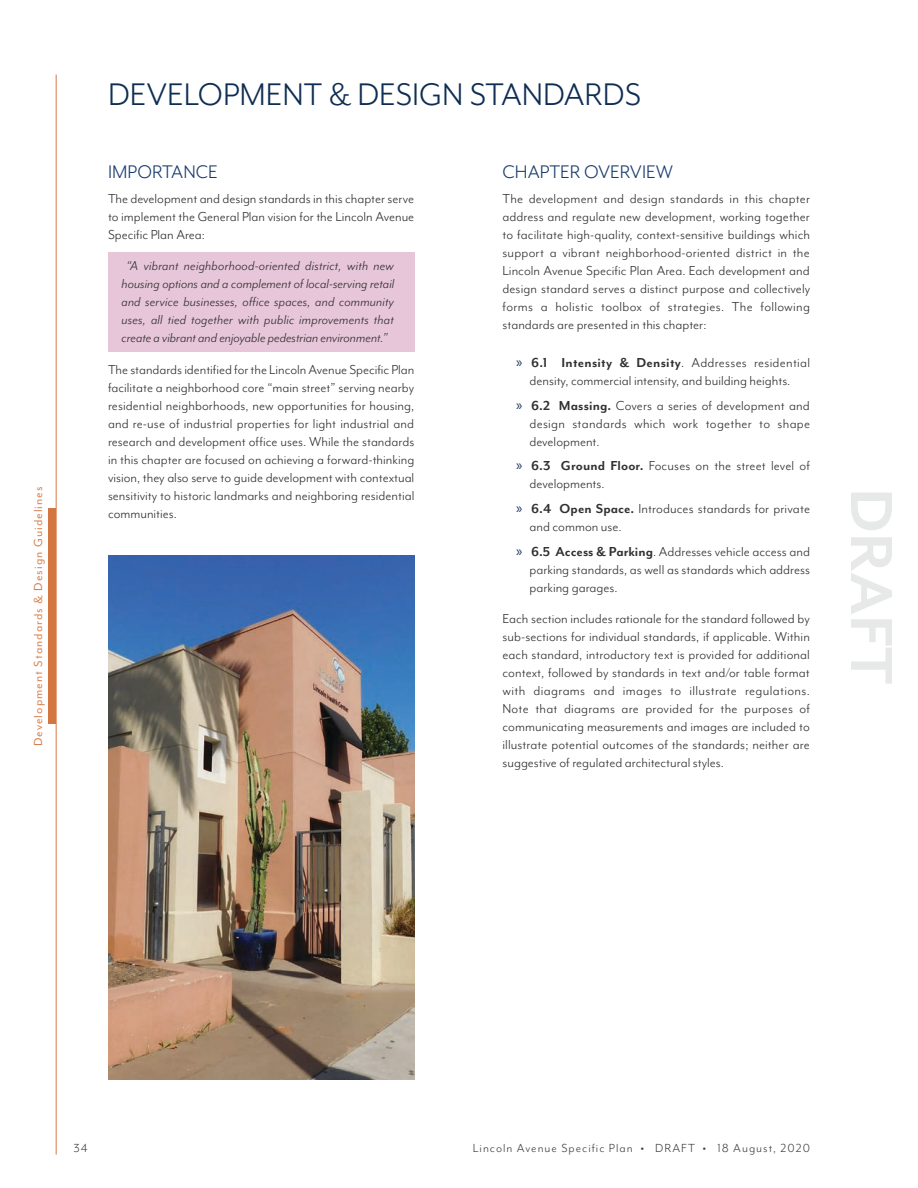
<style>
.page{position:relative;width:918px;height:1188px;background:#fff}
.page>*{position:absolute;margin:0;border:0;box-sizing:border-box;transform-origin:0 0}
.t1{font:700 68.25px "Mr Eaves Mod OT";color:#e7e8e8}
.HEADER_1{font:36px "Mr Eaves Mod OT";color:#0e2d53}
.SUBHEADER{font:21px "Mr Eaves Mod OT";color:#193c6b}
.Body{font:15px/18px "Mr Eaves Mod OT";color:#323031;text-align:justify}
.Body-2{font:italic 15px/18px "Mr Eaves Mod OT";letter-spacing:.01em;color:#323031;text-align:center}
.t2{font:13.5px "Mr Eaves Mod OT";letter-spacing:.075em;color:#414142}
.t3{font:13.5px "Mr Eaves Mod OT";letter-spacing:.075em;color:#d88150}
.s1{font-family:"Myriad Pro";color:#1a3358}
.s2{font-weight:700}
</style>
<div class="page">
<hr style="left:56px;top:75px;width:1px;height:1080px;background:#d47640">
<div style="left:49px;top:509px;width:7px;height:215px;background:#d47640"></div>
<div style="left:108px;top:253px;width:306px;height:99px;background:#e7c6d9"></div>
<img style="left:108px;top:556px;width:306px;height:524px">
<p class="t3" style="left:31px;top:746px;width:261px;rotate:-90deg">Development Standards &amp; Design Guidelines</p>
<p class="HEADER_1" style="left:108px;top:75px;width:535px">DEVELOPMENT &amp; DESIGN STANDARDS</p>
<p class="SUBHEADER" style="left:108px;top:160px;width:111px">IMPORTANCE</p>
<p class="Body" style="left:108px;top:189px;width:308px">The development and design standards in this chapter serve to implement the General Plan vision for the Lincoln Avenue Specific Plan Area:</p>
<p class="Body-2" style="left:122px;top:257px;width:274px">“A vibrant neighborhood-oriented district, with new housing options and a complement of local-serving retail and service businesses, office spaces, and community uses, all tied together with public improvements that create a vibrant and enjoyable pedestrian environment.”</p>
<p class="Body" style="left:108px;top:360px;width:308px">The standards identified for the Lincoln Avenue Specific Plan facilitate a neighborhood core “main street” serving nearby residential neighborhoods, new opportunities for housing, and re-use of industrial properties for light industrial and research and development office uses. While the standards in this chapter are focused on achieving a forward-thinking vision, they also serve to guide development with contextual sensitivity to historic landmarks and neighboring residential communities.</p>
<p class="SUBHEADER" style="left:503px;top:160px;width:172px">CHAPTER OVERVIEW</p>
<p class="Body" style="left:503px;top:189px;width:309px">The development and design standards in this chapter address and regulate new development, working together to facilitate high-quality, context-sensitive buildings which support a vibrant neighborhood-oriented district in the Lincoln Avenue Specific Plan Area. Each development and design standard serves a distinct purpose and collectively forms a holistic toolbox of strategies. The following standards are presented in this chapter:</p>
<p class="Body" style="left:516px;top:354px;width:296px;text-align:center"><span class="s1">»</span> <span class="s2">6.1 Intensity &amp; Density</span>. Addresses residential density, commercial intensity, and building heights.</p>
<p class="Body" style="left:530px;top:396px;width:282px;text-indent:-14px"><span class="s1">»</span> <span class="s2">6.2 Massing.</span> Covers a series of development and design standards which work together to shape development.</p>
<p class="Body" style="left:530px;top:457px;width:282px;text-indent:-14px"><span class="s1">»</span> <span class="s2">6.3 Ground Floor.</span> Focuses on the street level of developments.</p>
<p class="Body" style="left:530px;top:500px;width:282px;text-indent:-14px"><span class="s1">»</span> <span class="s2">6.4 Open Space.</span> Introduces standards for private and common use.</p>
<p class="Body" style="left:530px;top:543px;width:282px;text-indent:-14px"><span class="s1">»</span> <span class="s2">6.5 Access &amp; Parking</span>. Addresses vehicle access and parking standards, as well as standards which address parking garages.</p>
<p class="Body" style="left:503px;top:610px;width:309px">Each section includes rationale for the standard followed by sub-sections for individual standards, if applicable. Within each standard, introductory text is provided for additional context, followed by standards in text and/or table format with diagrams and images to illustrate regulations.<br>Note that diagrams are provided for the purposes of communicating measurements and images are included to illustrate potential outcomes of the standards; neither are suggestive of regulated architectural styles.</p>
<h1 class="t1" style="left:908px;top:488px;width:198px;rotate:90deg">DRAFT</h1>
<p class="t2" style="left:74px;top:1140px;width:16px">34</p>
<p class="t2" style="left:473px;top:1140px;width:339px">Lincoln Avenue Specific Plan <span class="s2">•</span> DRAFT <span class="s2">•</span> 18 August, 2020</p>
</div>
